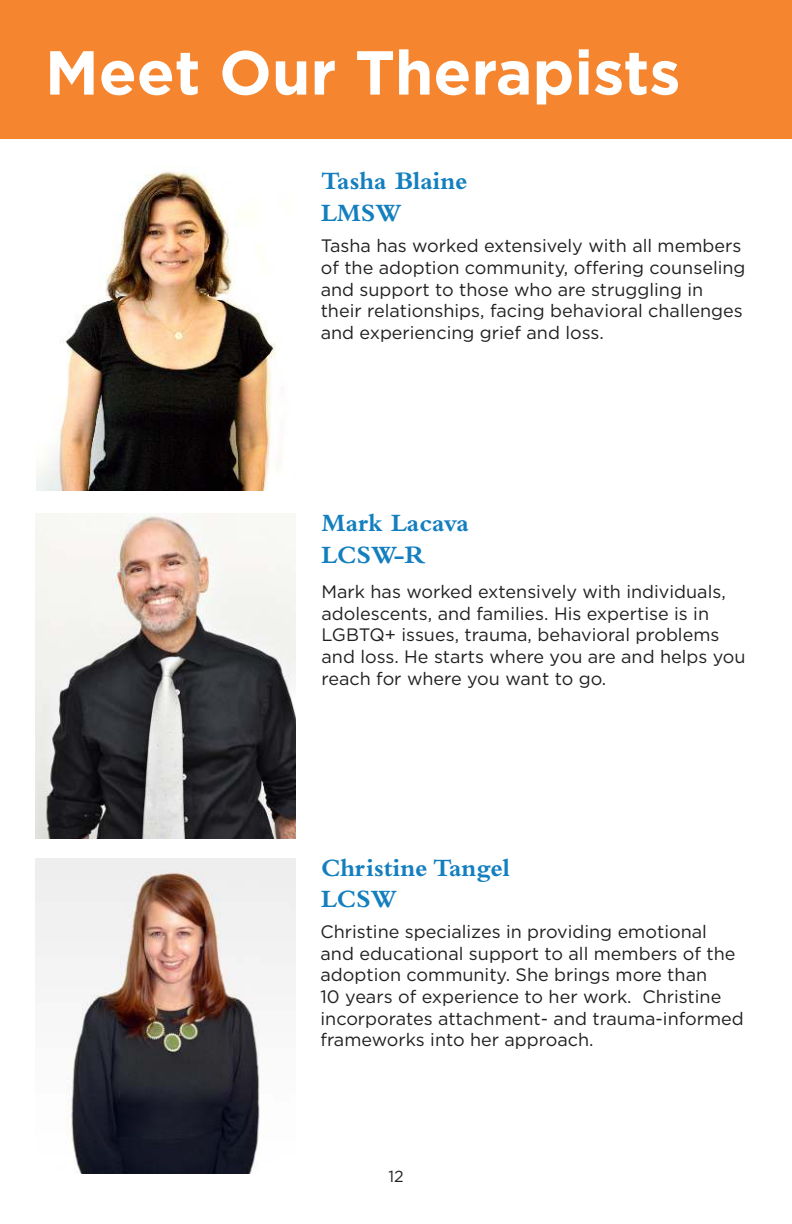
<style>
.page{position:relative;width:792px;height:1224px;background:#fff}
.page>*{position:absolute;margin:0;border:0;box-sizing:border-box;transform-origin:0 0}
.t1{font:700 62px "Gotham";color:#fff}
.t2{font:700 26px/31.2px "Bembo Std";color:#147fbe}
.t3{font:18px/21.6px "Gotham";color:#221f1f}
.t4{font:16px "Gotham";color:#221f1f}
</style>
<div class="page">
<div style="left:0;top:0;width:792px;height:138px;background:#f6852f"></div>
<img style="left:36px;top:166px;width:246px;height:324px">
<img style="left:36px;top:514px;width:259px;height:324px">
<img style="left:36px;top:858px;width:259px;height:316px">
<h1 class="t1" style="left:45px;top:45px;width:637px">Meet Our Therapists</h1>
<h2 class="t2" style="left:321px;top:168px;width:148px">Tasha Blaine<br>LMSW</h2>
<p class="t3" style="left:321px;top:236px;width:426px">Tasha has worked extensively with all members of the adoption community, offering counseling and support to those who are struggling in their relationships, facing behavioral challenges and experiencing grief and loss.</p>
<h2 class="t2" style="left:322px;top:510px;width:149px">Mark Lacava<br>LCSW-R</h2>
<p class="t3" style="left:322px;top:582px;width:426px">Mark has worked extensively with individuals, adolescents, and families. His expertise is in LGBTQ+ issues, trauma, behavioral problems and loss. He starts where you are and helps you reach for where you want to go.</p>
<h2 class="t2" style="left:321px;top:854px;width:190px">Christine Tangel<br>LCSW</h2>
<p class="t3" style="left:321px;top:922px;width:425px">Christine specializes in providing emotional and educational support to all members of the adoption community. She brings more than<br>10 years of experience to her work. Christine incorporates attachment- and trauma-informed frameworks into her approach.</p>
<p class="t4" style="left:388px;top:1169px;width:17px">12</p>
</div>
